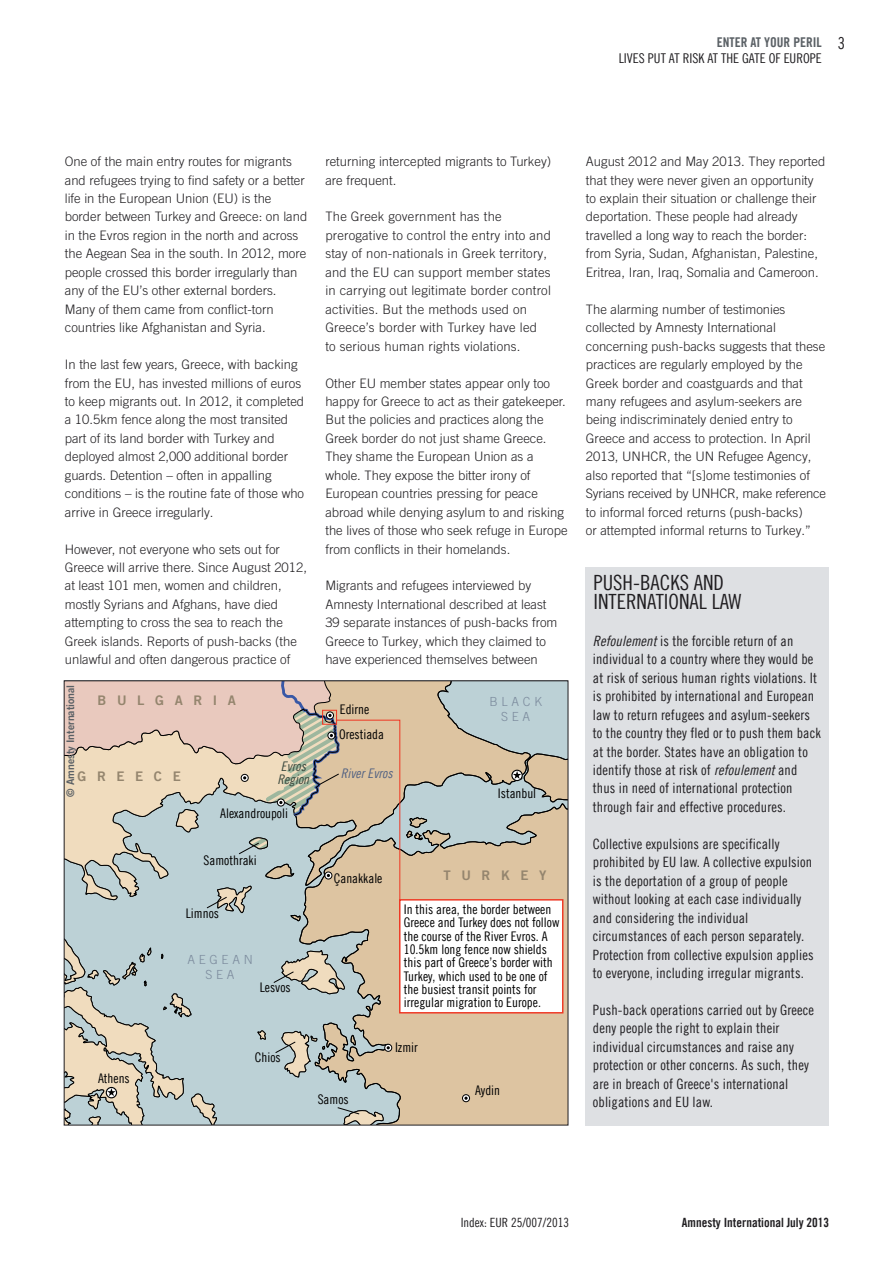
<style>
.page{position:relative;width:893px;height:1263px;background:#fff}
.page>*{position:absolute;margin:0;border:0;box-sizing:border-box;transform-origin:0 0}
.t1{font:21px/18.5px "Amnesty Trade Gothic Cn 18";color:#201e21}
.t2{font:16.5px "Amnesty Trade Gothic Cn 18";color:#201e21}
.t3{font:14.25px/18.5px "Amnesty Trade Gothic Cn 18";letter-spacing:.01em;color:#201e21}
.t4{font:13.5px "Amnesty Trade Gothic Cn 18";color:#201e21}
.t5{font:13.5px "Amnesty Trade Gothic Bd Cn 20";color:#5a6065}
.t6{font:13.2px/13.2px "Amnesty Trade Gothic Cn 18";color:#000}
.t7{font:13.2px "Amnesty Trade Gothic Bd 2";letter-spacing:.8em;color:#94856e}
.t8{font:13.2px/13.2px "Amnesty Trade Gothic Cn 18 Obl";color:#39473c}
.t9{font:13.2px "Amnesty Trade Gothic Cn 18 Obl";color:#526282}
.t10{font:300 13.05px/18.5px "Amnesty Trade Gothic";color:#201e21}
.t11{font:12.75px "Amnesty Trade Gothic Bd Cn 20";color:#201e21}
.t12{font:12.75px "Amnesty Trade Gothic Cn 18";color:#201e21}
.t13{font:300 12.45px/15px "Amnesty Trade Gothic";letter-spacing:.3em;color:#7c8b9d;text-align:center}
.t14{font:10.5px "Amnesty Trade Gothic Bd 2";color:#5a6065}
.s1{font-family:"Amnesty Trade Gothic Cn 18 Obl"}
</style>
<div class="page">
<svg style="left:66px;top:682px;width:500px;height:441px;background:#c5c5b7"></svg>
<div style="left:384px;top:1044px;width:8px;height:8px;border:1px solid #000;border-radius:50%"></div>
<div style="left:511px;top:770px;width:12px;height:11px;border:1px solid #000;border-radius:50%"></div>
<svg style="left:513px;top:771px;width:8px;height:8px"></svg>
<div style="left:106px;top:1087px;width:11px;height:11px;border:1px solid #000;border-radius:50%"></div>
<svg style="left:107px;top:1088px;width:9px;height:8px"></svg>
<div style="left:462px;top:1094px;width:8px;height:8px;border:1px solid #000;border-radius:50%"></div>
<svg style="left:464px;top:1096px;width:4px;height:4px"></svg>
<svg style="left:273px;top:971px;width:21px;height:12px"></svg>
<svg style="left:275px;top:1041px;width:21px;height:13px"></svg>
<svg style="left:337px;top:1107px;width:23px;height:8px"></svg>
<svg style="left:66px;top:682px;width:335px;height:247px;background:#cec5b6"></svg>
<div style="left:322px;top:710px;width:15px;height:15px;border:1px solid #ef3622"></div>
<div style="left:400px;top:900px;width:163px;height:113px;background:#fff"></div>
<div style="left:399px;top:899px;width:164px;height:114px;border:1px solid #ef3622"></div>
<div style="left:585px;top:567px;width:244px;height:558px;background:#dee0e3"></div>
<p class="t5" style="left:717px;top:34px;width:107px">ENTER AT YOUR PERIL</p>
<p class="t4" style="left:619px;top:50px;width:205px">Lives put at risk at the gate of europe</p>
<p class="t2" style="left:838px;top:33px;width:9px">3</p>
<p class="t10" style="left:65px;top:152px;width:244px">One of the main entry routes for migrants and refugees trying to find safety or a better life in the European Union (EU) is the border between Turkey and Greece: on land in the Evros region in the north and across the Aegean Sea in the south. In 2012, more people crossed this border irregularly than any of the EU’s other external borders.<br>Many of them came from conflict-torn countries like Afghanistan and Syria.</p>
<p class="t10" style="left:65px;top:355px;width:241px">In the last few years, Greece, with backing from the EU, has invested millions of euros to keep migrants out. In 2012, it completed a 10.5km fence along the most transited part of its land border with Turkey and deployed almost 2,000 additional border guards. Detention – often in appalling conditions – is the routine fate of those who arrive in Greece irregularly.</p>
<p class="t10" style="left:65px;top:539px;width:244px">However, not everyone who sets out for Greece will arrive there. Since August 2012, at least 101 men, women and children, mostly Syrians and Afghans, have died attempting to cross the sea to reach the Greek islands. Reports of push-backs (the unlawful and often dangerous practice of</p>
<p class="t14" style="left:64px;top:797px;width:114px;rotate:-90deg">© Amnesty International</p>
<p class="t7" style="left:98px;top:692px;width:140px">BULGARIA</p>
<p class="t7" style="left:78px;top:768px;width:105px">GREECE</p>
<p class="t8" style="left:277px;top:759px;width:33px">Evros<br>Region</p>
<p class="t6" style="left:220px;top:806px;width:69px">Alexandroupoli</p>
<p class="t10" style="left:325px;top:152px;width:227px">returning intercepted migrants to Turkey) are frequent.</p>
<p class="t10" style="left:325px;top:207px;width:227px">The Greek government has the prerogative to control the entry into and stay of non-nationals in Greek territory, and the EU can support member states in carrying out legitimate border control activities. But the methods used on Greece’s border with Turkey have led<br>to serious human rights violations.</p>
<p class="t10" style="left:325px;top:373px;width:244px">Other EU member states appear only too happy for Greece to act as their gatekeeper.<br>But the policies and practices along the Greek border do not just shame Greece.<br>They shame the European Union as a whole. They expose the bitter irony of European countries pressing for peace abroad while denying asylum to and risking the lives of those who seek refuge in Europe from conflicts in their homelands.</p>
<p class="t10" style="left:325px;top:576px;width:234px">Migrants and refugees interviewed by Amnesty International described at least 39 separate instances of push-backs from Greece to Turkey, which they claimed to have experienced themselves between</p>
<p class="t6" style="left:339px;top:696px;width:46px;line-height:25.2px">Edirne<br>Orestiada</p>
<p class="t9" style="left:341px;top:765px;width:53px">River Evros</p>
<p class="t13" style="left:489px;top:694px;width:54px">BLACK<br>SEA</p>
<p class="t6" style="left:498px;top:786px;width:40px">Istanbul</p>
<p class="t6" style="left:98px;top:1071px;width:33px">Athens</p>
<p class="t6" style="left:204px;top:854px;width:55px">Samothraki</p>
<p class="t6" style="left:186px;top:907px;width:35px">Limnos</p>
<p class="t13" style="left:187px;top:952px;width:67px">AEGEAN<br>SEA</p>
<p class="t6" style="left:260px;top:980px;width:32px">Lesvos</p>
<p class="t6" style="left:255px;top:1051px;width:27px">Chios</p>
<p class="t6" style="left:334px;top:871px;width:50px">Çanakkale</p>
<p class="t6" style="left:318px;top:1093px;width:32px">Samos</p>
<p class="t7" style="left:443px;top:867px;width:105px">TURKEY</p>
<p class="t6" style="left:404px;top:903px;width:157px">In this area, the border between<br>Greece and Turkey does not follow the course of the River Evros. A<br>10.5km long fence now shields this part of Greece’s border with<br>Turkey, which used to be one of the busiest transit points for irregular migration to Europe.</p>
<p class="t6" style="left:395px;top:1041px;width:24px">Izmir</p>
<p class="t6" style="left:475px;top:1083px;width:26px">Aydin</p>
<p class="t10" style="left:586px;top:152px;width:241px">August 2012 and May 2013. They reported that they were never given an opportunity to explain their situation or challenge their deportation. These people had already travelled a long way to reach the border: from Syria, Sudan, Afghanistan, Palestine, Eritrea, Iran, Iraq, Somalia and Cameroon.</p>
<p class="t10" style="left:586px;top:300px;width:241px">The alarming number of testimonies collected by Amnesty International concerning push-backs suggests that these practices are regularly employed by the Greek border and coastguards and that many refugees and asylum-seekers are being indiscriminately denied entry to Greece and access to protection. In April 2013, UNHCR, the UN Refugee Agency, also reported that “[s]ome testimonies of Syrians received by UNHCR, make reference to informal forced returns (push-backs)<br>or attempted informal returns to Turkey.”</p>
<h1 class="t1" style="left:593px;top:573px;width:149px">push-backs and internationaL Law</h1>
<p class="t3" style="left:593px;top:631px;width:229px"><span class="s1">Refoulement</span> is the forcible return of an individual to a country where they would be at risk of serious human rights violations. it is prohibited by international and european law to return refugees and asylum-seekers to the country they fled or to push them back at the border. states have an obligation to identify those at risk of <span class="s1">refoulement</span> and thus in need of international protection through fair and effective procedures.</p>
<p class="t3" style="left:593px;top:834px;width:222px">collective expulsions are specifically prohibited by eu law. a collective expulsion is the deportation of a group of people without looking at each case individually and considering the individual circumstances of each person separately. protection from collective expulsion applies to everyone, including irregular migrants.</p>
<p class="t3" style="left:593px;top:1000px;width:223px">push-back operations carried out by greece deny people the right to explain their individual circumstances and raise any protection or other concerns. as such, they are in breach of greece's international obligations and eu law.</p>
<p class="t12" style="left:461px;top:1214px;width:110px">index: eur 25/007/2013</p>
<p class="t11" style="left:682px;top:1214px;width:149px">Amnesty International July 2013</p>
</div>
